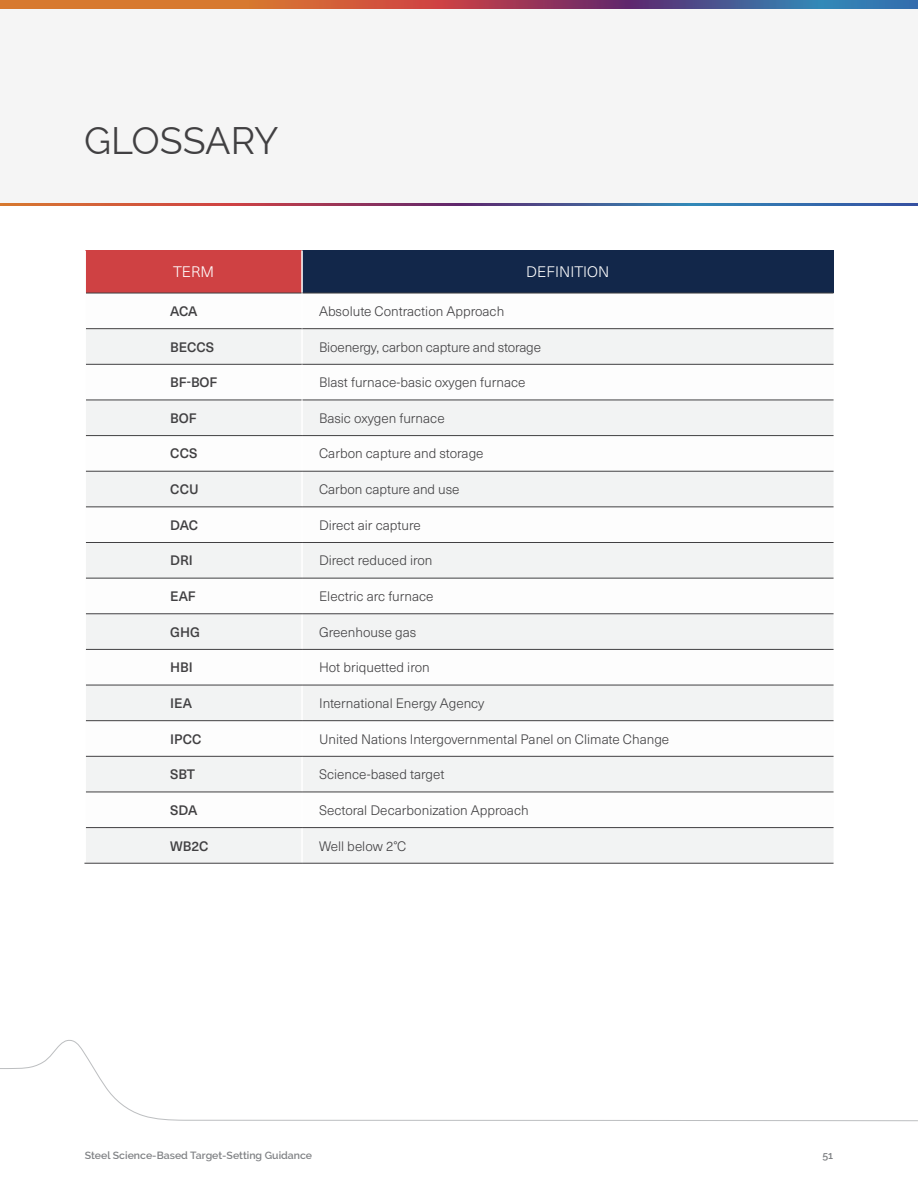
<style>
.page{position:relative;width:918px;height:1188px;background:#fff}
.page>*{position:absolute;margin:0;border:0;box-sizing:border-box;transform-origin:0 0}
.t1{font:37.5px "Raleway";color:#414042}
.t2{font:300 15px "Neue Haas Unica";letter-spacing:.01em;color:#fff}
.t3{font:300 13.5px "Neue Haas Unica";color:#414042}
.t4{font:500 13.5px "Neue Haas Unica";color:#414042}
.t5{font:600 10.5px "Raleway";color:#808285}
</style>
<div class="page">
<div style="left:0;top:0;width:918px;height:206px;background:#f1f1f1"></div>
<svg style="left:1px;top:0;width:917px;height:9px"></svg>
<svg style="left:1px;top:1040px;width:917px;height:82px"></svg>
<hr style="left:0;top:0;width:1px;height:1188px;background:#12274a">
<svg style="left:0;top:204px;width:918px;height:2px"></svg>
<div style="left:85px;top:251px;width:217px;height:42px;background:#cf4143"></div>
<div style="left:302px;top:251px;width:532px;height:42px;background:#12274a"></div>
<svg style="left:86px;top:329px;width:748px;height:534px;fill:#f2f3f3"></svg>
<hr style="left:301px;top:329px;width:2px;height:35px;background:#fff">
<hr style="left:86px;top:293px;width:216px;height:1px;background:#414042">
<hr style="left:302px;top:293px;width:532px;height:1px;background:#414042">
<hr style="left:86px;top:328px;width:216px;height:1px;background:#414042">
<hr style="left:302px;top:328px;width:532px;height:1px;background:#414042">
<hr style="left:86px;top:364px;width:216px;height:1px;background:#414042">
<hr style="left:302px;top:364px;width:532px;height:1px;background:#414042">
<hr style="left:86px;top:400px;width:216px;height:1px;background:#414042">
<hr style="left:302px;top:400px;width:532px;height:1px;background:#414042">
<hr style="left:301px;top:293px;width:2px;height:35px;background:#fff">
<hr style="left:301px;top:365px;width:2px;height:35px;background:#fff">
<hr style="left:301px;top:400px;width:2px;height:35px;background:#fff">
<hr style="left:301px;top:472px;width:2px;height:34px;background:#fff">
<hr style="left:84px;top:251px;width:2px;height:42px;background:#fff">
<hr style="left:301px;top:251px;width:2px;height:42px;background:#fff">
<hr style="left:301px;top:436px;width:2px;height:35px;background:#fff">
<hr style="left:301px;top:507px;width:2px;height:35px;background:#fff">
<hr style="left:301px;top:543px;width:2px;height:35px;background:#fff">
<hr style="left:301px;top:579px;width:2px;height:34px;background:#fff">
<hr style="left:301px;top:614px;width:2px;height:35px;background:#fff">
<hr style="left:301px;top:650px;width:2px;height:35px;background:#fff">
<hr style="left:301px;top:685px;width:2px;height:35px;background:#fff">
<hr style="left:301px;top:721px;width:2px;height:35px;background:#fff">
<hr style="left:301px;top:757px;width:2px;height:35px;background:#fff">
<hr style="left:301px;top:792px;width:2px;height:35px;background:#fff">
<hr style="left:301px;top:828px;width:2px;height:35px;background:#fff">
<hr style="left:86px;top:435px;width:216px;height:1px;background:#414042">
<hr style="left:302px;top:435px;width:532px;height:1px;background:#414042">
<hr style="left:86px;top:471px;width:216px;height:1px;background:#414042">
<hr style="left:302px;top:471px;width:532px;height:1px;background:#414042">
<hr style="left:86px;top:506px;width:216px;height:1px;background:#414042">
<hr style="left:302px;top:506px;width:532px;height:1px;background:#414042">
<hr style="left:86px;top:542px;width:216px;height:1px;background:#414042">
<hr style="left:302px;top:542px;width:532px;height:1px;background:#414042">
<hr style="left:86px;top:578px;width:216px;height:1px;background:#414042">
<hr style="left:302px;top:578px;width:532px;height:1px;background:#414042">
<hr style="left:86px;top:613px;width:216px;height:1px;background:#414042">
<hr style="left:302px;top:613px;width:532px;height:1px;background:#414042">
<hr style="left:86px;top:649px;width:216px;height:1px;background:#414042">
<hr style="left:302px;top:649px;width:532px;height:1px;background:#414042">
<hr style="left:86px;top:685px;width:216px;height:1px;background:#414042">
<hr style="left:302px;top:685px;width:532px;height:1px;background:#414042">
<hr style="left:86px;top:720px;width:216px;height:1px;background:#414042">
<hr style="left:302px;top:720px;width:532px;height:1px;background:#414042">
<hr style="left:86px;top:756px;width:216px;height:1px;background:#414042">
<hr style="left:302px;top:756px;width:532px;height:1px;background:#414042">
<hr style="left:86px;top:792px;width:216px;height:1px;background:#414042">
<hr style="left:302px;top:792px;width:532px;height:1px;background:#414042">
<hr style="left:86px;top:827px;width:216px;height:1px;background:#414042">
<hr style="left:302px;top:827px;width:532px;height:1px;background:#414042">
<hr style="left:84px;top:863px;width:218px;height:1px;background:#414042">
<hr style="left:302px;top:863px;width:532px;height:1px;background:#414042">
<h1 class="t1" style="left:84px;top:119px;width:196px">GLOSSARY</h1>
<p class="t2" style="left:173px;top:261px;width:43px">TERM</p>
<p class="t2" style="left:526px;top:261px;width:85px">DEFINITION</p>
<p class="t4" style="left:170px;top:301px;width:29px">ACA</p>
<p class="t3" style="left:319px;top:301px;width:187px">Absolute Contraction Approach</p>
<p class="t4" style="left:170px;top:337px;width:45px">BECCS</p>
<p class="t3" style="left:319px;top:337px;width:224px">Bioenergy, carbon capture and storage</p>
<p class="t4" style="left:170px;top:372px;width:49px">BF-BOF</p>
<p class="t3" style="left:319px;top:373px;width:208px">Blast furnace-basic oxygen furnace</p>
<p class="t4" style="left:170px;top:408px;width:28px">BOF</p>
<p class="t3" style="left:319px;top:408px;width:127px">Basic oxygen furnace</p>
<p class="t4" style="left:170px;top:444px;width:29px">CCS</p>
<p class="t3" style="left:319px;top:444px;width:166px">Carbon capture and storage</p>
<p class="t4" style="left:170px;top:479px;width:30px">CCU</p>
<p class="t3" style="left:319px;top:480px;width:142px">Carbon capture and use</p>
<p class="t4" style="left:170px;top:515px;width:29px">DAC</p>
<p class="t3" style="left:319px;top:515px;width:103px">Direct air capture</p>
<p class="t4" style="left:170px;top:550px;width:24px">DRI</p>
<p class="t3" style="left:319px;top:551px;width:115px">Direct reduced iron</p>
<p class="t4" style="left:170px;top:586px;width:27px">EAF</p>
<p class="t3" style="left:319px;top:586px;width:116px">Electric arc furnace</p>
<p class="t4" style="left:170px;top:622px;width:31px">GHG</p>
<p class="t3" style="left:319px;top:622px;width:99px">Greenhouse gas</p>
<p class="t4" style="left:170px;top:657px;width:24px">HBI</p>
<p class="t3" style="left:319px;top:658px;width:112px">Hot briquetted iron</p>
<p class="t4" style="left:170px;top:693px;width:23px">IEA</p>
<p class="t3" style="left:319px;top:693px;width:167px">International Energy Agency</p>
<p class="t4" style="left:170px;top:729px;width:33px">IPCC</p>
<p class="t3" style="left:319px;top:729px;width:352px">United Nations Intergovernmental Panel on Climate Change</p>
<p class="t4" style="left:170px;top:764px;width:26px">SBT</p>
<p class="t3" style="left:319px;top:765px;width:127px">Science-based target</p>
<p class="t4" style="left:170px;top:800px;width:29px">SDA</p>
<p class="t3" style="left:319px;top:800px;width:211px">Sectoral Decarbonization Approach</p>
<p class="t4" style="left:170px;top:836px;width:40px">WB2C</p>
<p class="t3" style="left:319px;top:836px;width:89px">Well below 2°C</p>
<p class="t5" style="left:85px;top:1150px;width:229px">Steel Science-Based Target-Setting Guidance</p>
<p class="t5" style="left:822px;top:1150px;width:12px">51</p>
</div>
